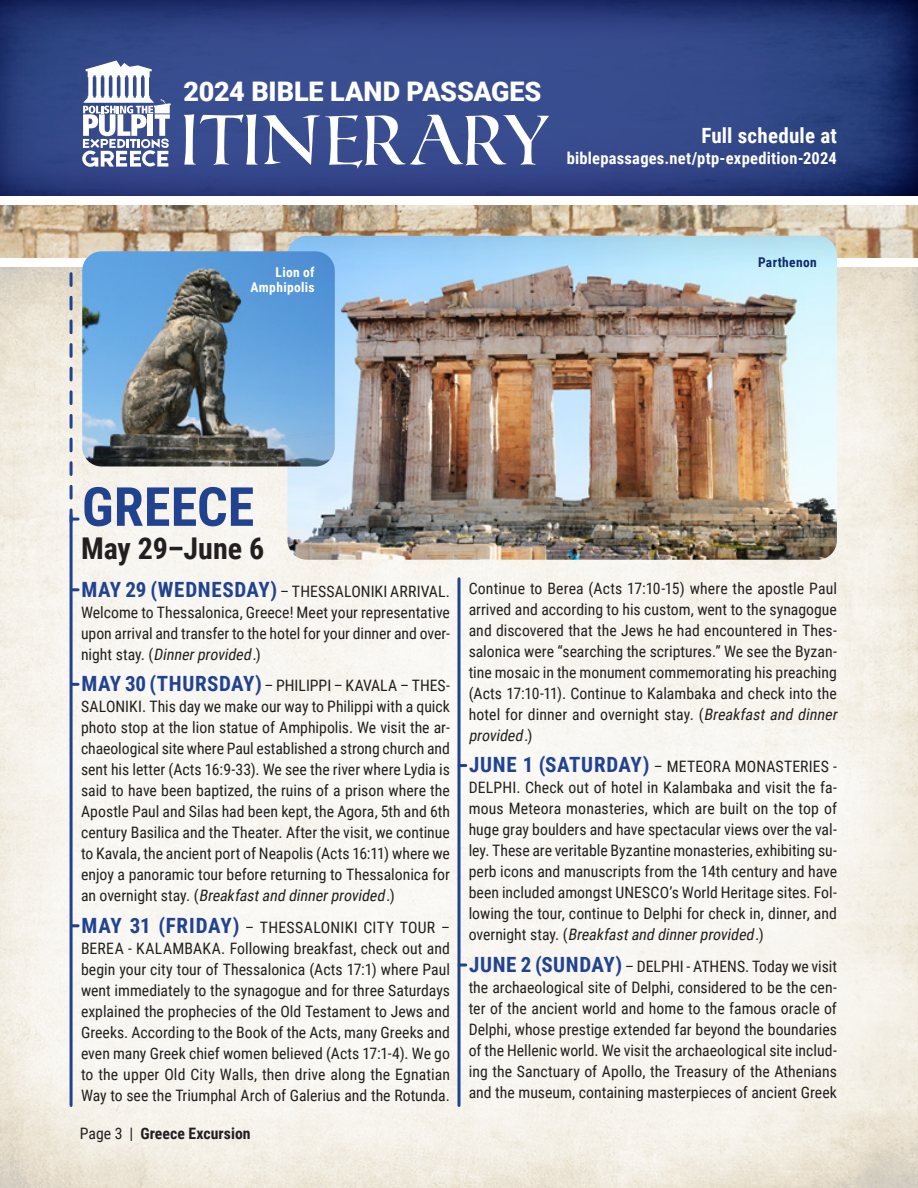
<style>
.page{position:relative;width:918px;height:1188px;background:#fff}
.page>*{position:absolute;margin:0;border:0;box-sizing:border-box;transform-origin:0 0}
.Heading_Roman_SD{font:70.5px "Roman SD";letter-spacing:-.08em;color:#fff}
.Heading_roboto{font:700 54px "Roboto Condensed";letter-spacing:.005em;color:#21438f}
.t1{font:700 30px "Roboto Condensed";color:#231f20}
.Heading_Roman_SD_sub{font:900 27px "Roboto";letter-spacing:-.01em;color:#fff}
.t2{font:700 21px "Roboto Condensed";letter-spacing:.01em;color:#fff}
.t3{font:700 16.5px "Roboto Condensed";letter-spacing:.015em;color:#fff}
.Paragraph{font:15.75px/21px "Roboto Condensed";color:#231f20;text-align:justify}
.Paragraph-2{font:700 15.75px "Roboto Condensed";letter-spacing:.005em;color:#231f20}
.Photo_title{font:700 13.5px/15px "Roboto Condensed";letter-spacing:.02em;color:#fff;text-align:right}
.Photo_title-2{font:700 13.5px "Roboto Condensed";letter-spacing:.025em;color:#122c6b}
.s1{font-weight:700;font-size:21px;color:#21438f}
.s2{font-style:italic}
.s3{font-weight:400}
</style>
<div class="page">
<img style="left:0;top:268px;width:918px;height:920px">
<svg style="left:0;top:0;width:918px;height:196px;background:#2e4282"></svg>
<img style="left:0;top:205px;width:918px;height:53px">
<svg style="left:73px;top:588px;width:5px;height:3px"></svg>
<svg style="left:73px;top:683px;width:5px;height:3px"></svg>
<svg style="left:73px;top:924px;width:5px;height:3px"></svg>
<hr style="left:458px;top:579px;width:2px;height:526px;background:#21438f">
<hr style="left:70px;top:516px;width:3px;height:590px;background:#21438f">
<svg style="left:70px;top:274px;width:8px;height:248px;background:#c5c8ce"></svg>
<svg style="left:460px;top:764px;width:6px;height:3px"></svg>
<svg style="left:460px;top:964px;width:6px;height:3px"></svg>
<img style="left:287px;top:236px;width:550px;height:324px">
<img style="left:82px;top:251px;width:253px;height:216px">
<svg style="left:82px;top:60px;width:89px;height:107px"></svg>
<p class="Heading_Roman_SD_sub" style="left:184px;top:73px;width:359px">2024 BIBLE LAND PASSAGES</p>
<p class="Heading_Roman_SD" style="left:184px;top:88px;width:374px">ITINERARY</p>
<p class="t2" style="left:701px;top:121px;width:137px">Full schedule at</p>
<p class="t3" style="left:567px;top:147px;width:272px">biblepassages.net/ptp-expedition-2024</p>
<p class="Photo_title" style="left:250px;top:264px;width:66px">Lion of<br>Amphipolis</p>
<p class="Photo_title-2" style="left:758px;top:253px;width:60px">Parthenon</p>
<p class="Heading_roboto" style="left:82px;top:469px;width:174px">GREECE</p>
<p class="t1" style="left:81px;top:527px;width:185px">May 29–June 6</p>
<p class="Paragraph" style="left:81px;top:580px;width:371px"><span class="s1">MAY 29 (WEDNESDAY)</span> – THESSALONIKI ARRIVAL.<br>Welcome to Thessalonica, Greece! Meet your representative upon arrival and transfer to the hotel for your dinner and over&shy;n i g h t s t ay. ( <span class="s2">Dinnerprovided.</span>)</p>
<p class="Paragraph" style="left:81px;top:674px;width:371px"><span class="s1">MAY 30 (THURSDAY)</span> – PHILIPPI – KAVALA – THES-SALONIKI. This day we make our way to Philippi with a quick photo stop at the lion statue of Amphipolis. We visit the ar&shy;chaeological site where Paul established a strong church and sent his letter (Acts 16:9-33). We see the river where Lydia is said to have been baptized, the ruins of a prison where the Apostle Paul and Silas had been kept, the Agora, 5th and 6th century Basilica and the Theater. After the visit, we continue to Kavala, the ancient port of Neapolis (Acts 16:11) where we enjoy a panoramic tour before returning to Thessalonica for a n o v e r n i g h t s t a y. ( <span class="s2">Breakfastand dinnerprovided.</span>)</p>
<p class="Paragraph" style="left:81px;top:916px;width:371px"><span class="s1">MAY 31 (FRIDAY)</span> – THESSALONIKI CITY TOUR – BEREA - KALAMBAKA. Following breakfast, check out and begin your city tour of Thessalonica (Acts 17:1) where Paul went immediately to the synagogue and for three Saturdays explained the prophecies of the Old Testament to Jews and Greeks. According to the Book of the Acts, many Greeks and even many Greek chief women believed (Acts 17:1-4). We go to the upper Old City Walls, then drive along the Egnatian Way to see the Triumphal Arch of Galerius and the Rotunda.</p>
<p class="Paragraph-2" style="left:80px;top:1122px;width:172px"><span class="s3">Page 3 |</span> Greece Excursion</p>
<p class="Paragraph" style="left:469px;top:577px;width:373px;text-align:left">Continue to Berea (Acts 17:10-15) where the apostle Paul arrived and according to his custom, went to the synagogue and discovered that the Jews he had encountered in Thes&shy;salonica were “searching the scriptures.” We see the Byzan&shy;tine mosaic in the monument commemorating his preaching (Acts 17:10-11). Continue to Kalambaka and check into the hotel for dinner and overnight stay. (<span class="s2">Breakfast and dinner provided.</span>)</p>
<p class="Paragraph" style="left:469px;top:756px;width:370px"><span class="s1">JUNE 1 (SATURDAY)</span> – METEORA MONASTERIES - DELPHI. Check out of hotel in Kalambaka and visit the fa&shy;mous Meteora monasteries, which are built on the top of huge gray boulders and have spectacular views over the val&shy;ley. These are veritable Byzantine monasteries, exhibiting su&shy;perb icons and manuscripts from the 14th century and have been included amongst UNESCO’s World Heritage sites. Fol&shy;lowing the tour, continue to Delphi for check in, dinner, and o v e r n i g h t s t a y. ( <span class="s2">Breakfastand dinnerprovided.</span>)</p>
<p class="Paragraph" style="left:469px;top:955px;width:370px"><span class="s1">JUNE 2 (SUNDAY)</span> – DELPHI - ATHENS. Today we visit the archaeological site of Delphi, considered to be the cen&shy;ter of the ancient world and home to the famous oracle of Delphi, whose prestige extended far beyond the boundaries of the Hellenic world. We visit the archaeological site includ&shy;ing the Sanctuary of Apollo, the Treasury of the Athenians and the museum, containing masterpieces of ancient Greek</p>
</div>
